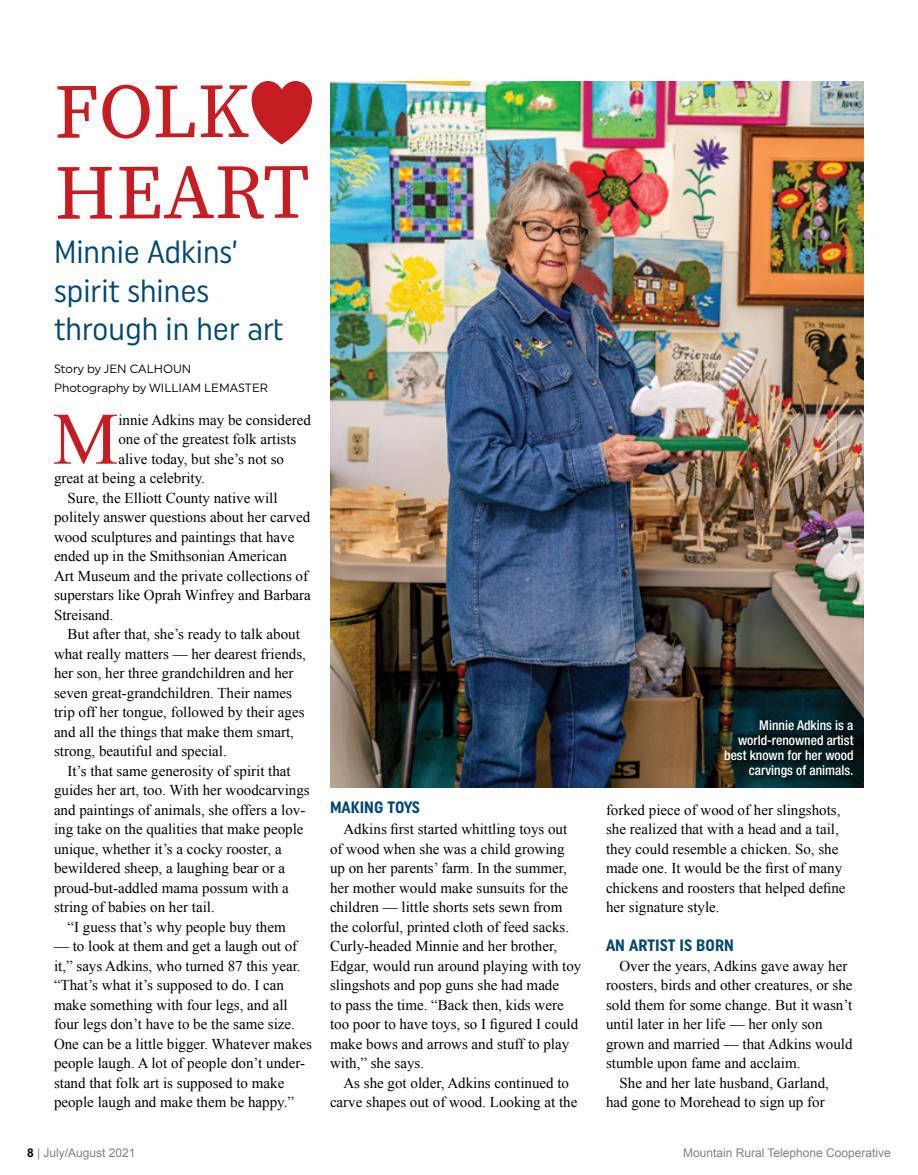
<style>
.page{position:relative;width:918px;height:1175px;background:#fff}
.page>*{position:absolute;margin:0;border:0;box-sizing:border-box;transform-origin:0 0}
.RTM_Headline{font:77.1px/80.8px "Source Serif Pro";letter-spacing:-.005em;color:#c61d23}
.RTM_Drop_Cap{font:73.95px "Times New Roman";color:#c61d23}
.RTM_Subhead{font:32.1px/38.5px "Uniform Condensed";color:#004773}
.RTM_Subhead_in_Body{font:700 16.5px "Uniform Condensed";color:#004773}
.RTM_Body_Copy{font:15px/19.5px "Times New Roman";color:#000}
.RTM_Drop_Cap-2{font:15px "Times New Roman";color:#000}
.RTM_Cutlines{font:500 condensed 13.5px/15px "Helvetica Neue LT Std";color:#fff;text-align:right}
.t1{font:12px "Arial";color:#808285}
.RTM_Byline{font:12px "Uniform";color:#000}
.s1{font-weight:700;color:#000}
</style>
<div class="page">
<img style="left:330px;top:81px;width:534px;height:706px">
<svg style="left:252px;top:81px;width:60px;height:63px"></svg>
<div style="left:724px;top:718px;width:135px;height:65px;background:#000;opacity:.75"></div>
<p class="RTM_Headline" style="left:54px;top:71px;width:258px">FOLK<br>HEART</p>
<p class="RTM_Subhead" style="left:54px;top:232px;width:231px">Minnie Adkins’ spirit shines through in her art</p>
<p class="RTM_Byline" style="left:54px;top:361px;width:139px">Story by JEN CALHOUN</p>
<p class="RTM_Byline" style="left:54px;top:380px;width:216px">Photography by WILLIAM LEMASTER</p>
<p class="RTM_Drop_Cap" style="left:53px;top:389px;width:67px">M</p>
<p class="RTM_Drop_Cap-2" style="left:118px;top:409px;width:194px">innie Adkins may be considered</p>
<p class="RTM_Drop_Cap-2" style="left:118px;top:429px;width:179px">one of the greatest folk artists</p>
<p class="RTM_Drop_Cap-2" style="left:118px;top:448px;width:167px">alive today, but she’s not so</p>
<p class="RTM_Drop_Cap-2" style="left:54px;top:468px;width:153px">great at being a celebrity.</p>
<p class="RTM_Body_Copy" style="left:54px;top:487px;width:258px;text-indent:14px">Sure, the Elliott County native will politely answer questions about her carved wood sculptures and paintings that have ended up in the Smithsonian American<br>Art Museum and the private collections of superstars like Oprah Winfrey and Barbara Streisand.</p>
<p class="RTM_Body_Copy" style="left:54px;top:624px;width:254px;text-indent:14px">But after that, she’s ready to talk about what really matters — her dearest friends, her son, her three grandchildren and her seven great-grandchildren. Their names trip off her tongue, followed by their ages and all the things that make them smart, strong, beautiful and special.</p>
<p class="RTM_Body_Copy" style="left:54px;top:760px;width:257px;text-indent:14px">It’s that same generosity of spirit that guides her art, too. With her woodcarvings and paintings of animals, she offers a lov&shy;ing take on the qualities that make people unique, whether it’s a cocky rooster, a bewildered sheep, a laughing bear or a proud-but-addled mama possum with a string of babies on her tail.</p>
<p class="RTM_Body_Copy" style="left:68px;top:916px;width:220px">“I guess that’s why people buy them</p>
<p class="RTM_Body_Copy" style="left:54px;top:936px;width:259px">— to look at them and get a laugh out of it,” says Adkins, who turned 87 this year. “That’s what it’s supposed to do. I can make something with four legs, and all four legs don’t have to be the same size.<br>One can be a little bigger. Whatever makes people laugh. A lot of people don’t under&shy;stand that folk art is supposed to make people laugh and make them be happy.”</p>
<p class="RTM_Subhead_in_Body" style="left:330px;top:797px;width:92px">MAKING TOYS</p>
<p class="RTM_Body_Copy" style="left:330px;top:819px;width:253px;text-indent:14px">Adkins first started whittling toys out of wood when she was a child growing up on her parents’ farm. In the summer, her mother would make sunsuits for the children — little shorts sets sewn from the colorful, printed cloth of feed sacks.<br>Curly-headed Minnie and her brother, Edgar, would run around playing with toy slingshots and pop guns she had made<br>to pass the time. “Back then, kids were too poor to have toys, so I figured I could make bows and arrows and stuff to play with,” she says.</p>
<p class="RTM_Body_Copy" style="left:330px;top:1072px;width:249px;text-align:center">As she got older, Adkins continued to carve shapes out of wood. Looking at the</p>
<p class="RTM_Cutlines" style="left:724px;top:717px;width:131px">Minnie Adkins is a world-renowned artist best known for her wood carvings of animals.</p>
<p class="RTM_Body_Copy" style="left:606px;top:799px;width:241px">forked piece of wood of her slingshots, she realized that with a head and a tail, they could resemble a chicken. So, she made one. It would be the first of many chickens and roosters that helped define her signature style.</p>
<p class="RTM_Subhead_in_Body" style="left:606px;top:935px;width:129px">AN ARTIST IS BORN</p>
<p class="RTM_Body_Copy" style="left:606px;top:955px;width:248px;text-indent:14px">Over the years, Adkins gave away her roosters, birds and other creatures, or she sold them for some change. But it wasn’t until later in her life — her only son grown and married — that Adkins would stumble upon fame and acclaim.</p>
<p class="RTM_Body_Copy" style="left:606px;top:1072px;width:225px;text-align:right">She and her late husband, Garland, had gone to Morehead to sign up for</p>
<p class="t1" style="left:27px;top:1144px;width:110px"><span class="s1">8</span> | July/August 2021</p>
<p class="t1" style="left:683px;top:1144px;width:209px">Mountain Rural Telephone Cooperative</p>
</div>
